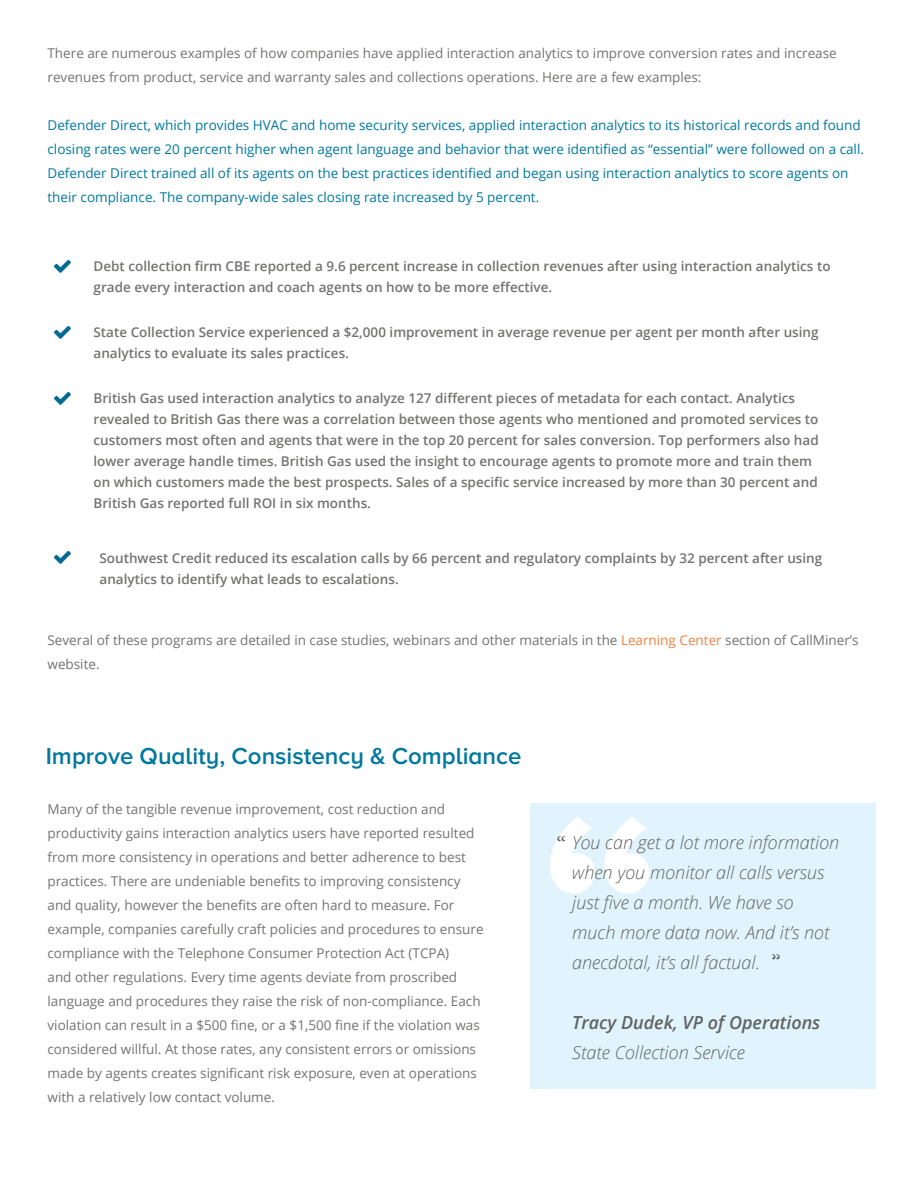
<style>
.page{position:relative;width:918px;height:1188px;background:#fff}
.page>*{position:absolute;margin:0;border:0;box-sizing:border-box;transform-origin:0 0}
.t1{font:700 267px "Proxima Nova A";color:#fff}
.t2{font:600 24px "Proxima Nova A";color:#00789f}
.t3{font:24px "Minion Pro";color:#616361}
.t4{font:italic 300 18px/30px "Open Sans";color:#616361}
.t5{font:italic 600 18px "Open Sans";color:#616361}
.t6{font:13.5px/24px "Open Sans";color:#737371}
.t7{font:600 13.5px/21px "Open Sans";color:#737371}
.t8{font:13.5px/24px "Open Sans";color:#00789f}
.s1{color:#eb8341}
</style>
<div class="page">
<div style="left:530px;top:803px;width:346px;height:286px;background:#e1f4fd"></div>
<p class="t6" style="left:48px;top:41px;width:791px">There are numerous examples of how companies have applied interaction analytics to improve conversion rates and increase revenues from product, service and warranty sales and collections operations. Here are a few examples:</p>
<p class="t8" style="left:48px;top:113px;width:818px">Defender Direct, which provides HVAC and home security services, applied interaction analytics to its historical records and found closing rates were 20 percent higher when agent language and behavior that were identified as “essential” were followed on a call.<br>Defender Direct trained all of its agents on the best practices identified and began using interaction analytics to score agents on their compliance. The company-wide sales closing rate increased by 5 percent.</p>
<p class="t7" style="left:94px;top:255px;width:739px">Debt collection firm CBE reported a 9.6 percent increase in collection revenues after using interaction analytics to grade every interaction and coach agents on how to be more effective.</p>
<p class="t7" style="left:94px;top:321px;width:727px">State Collection Service experienced a $2,000 improvement in average revenue per agent per month after using analytics to evaluate its sales practices.</p>
<p class="t7" style="left:94px;top:387px;width:727px">British Gas used interaction analytics to analyze 127 different pieces of metadata for each contact. Analytics revealed to British Gas there was a correlation between those agents who mentioned and promoted services to customers most often and agents that were in the top 20 percent for sales conversion. Top performers also had lower average handle times. British Gas used the insight to encourage agents to promote more and train them on which customers made the best prospects. Sales of a specific service increased by more than 30 percent and British Gas reported full ROI in six months.</p>
<p class="t7" style="left:100px;top:547px;width:724px">Southwest Credit reduced its escalation calls by 66 percent and regulatory complaints by 32 percent after using analytics to identify what leads to escalations.</p>
<p class="t6" style="left:48px;top:628px;width:813px">Several of these programs are detailed in case studies, webinars and other materials in the <span class="s1">Learning Center</span> section of CallMiner’s website.</p>
<h2 class="t2" style="left:46px;top:742px;width:477px">Improve Quality, Consistency &amp; Compliance</h2>
<p class="t6" style="left:48px;top:797px;width:438px">Many of the tangible revenue improvement, cost reduction and productivity gains interaction analytics users have reported resulted from more consistency in operations and better adherence to best practices. There are undeniable benefits to improving consistency and quality, however the benefits are often hard to measure. For example, companies carefully craft policies and procedures to ensure compliance with the Telephone Consumer Protection Act (TCPA)<br>and other regulations. Every time agents deviate from proscribed language and procedures they raise the risk of non-compliance. Each violation can result in a $500 fine, or a $1,500 fine if the violation was considered willful. At those rates, any consistent errors or omissions made by agents creates significant risk exposure, even at operations with a relatively low contact volume.</p>
<h1 class="t1" style="left:539px;top:757px;width:124px">“</h1>
<h3 class="t4" style="left:572px;top:827px;width:269px">You can get a lot more information when you monitor all calls versus just five a month. We have so much more data now. And it’s not anecdotal, it’s all factual.</h3>
<h2 class="t3" style="left:557px;top:829px;width:11px">“</h2>
<h3 class="t5" style="left:572px;top:1010px;width:250px">Tracy Dudek, VP of Operations</h3>
<h3 class="t4" style="left:572px;top:1037px;width:174px">State Collection Service</h3>
</div>
